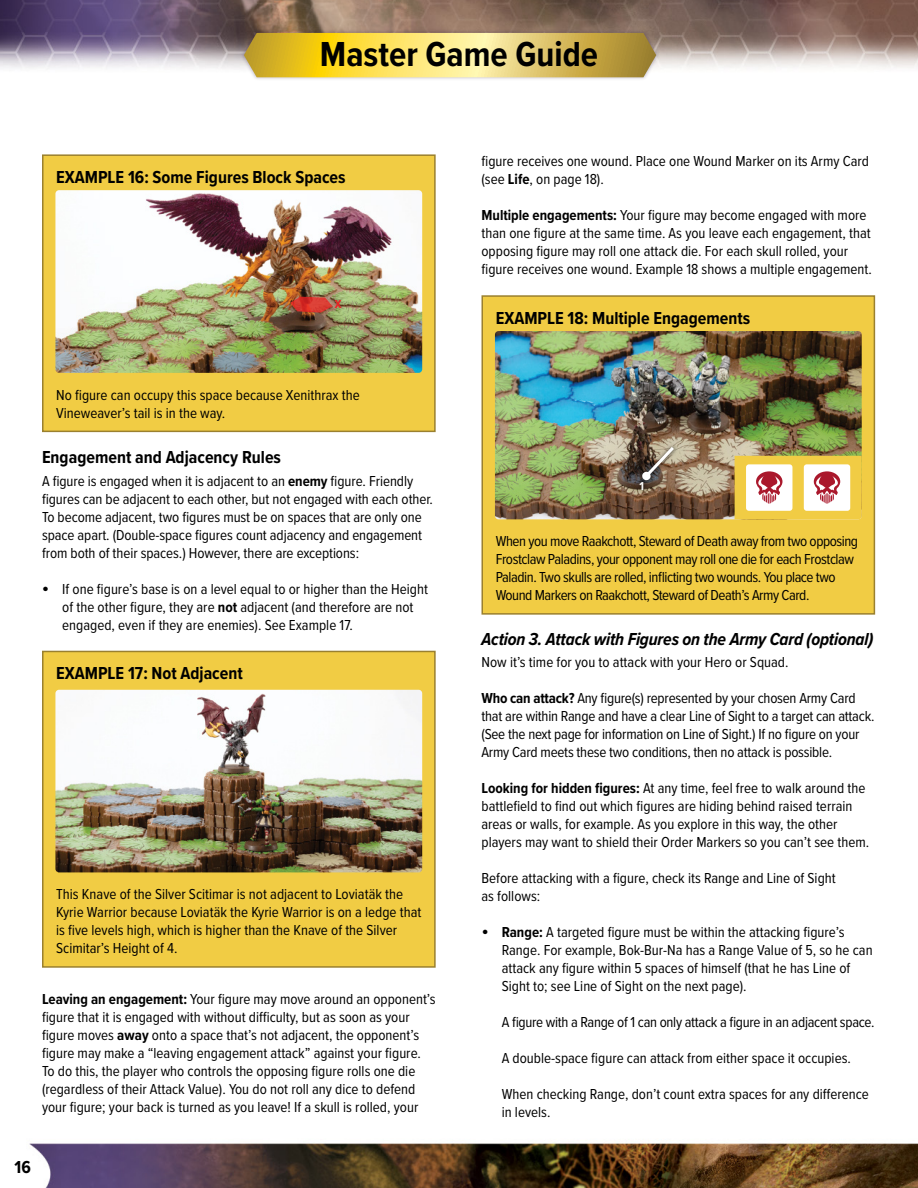
<style>
.page{position:relative;width:918px;height:1188px;background:#fff}
.page>*{position:absolute;margin:0;border:0;box-sizing:border-box;transform-origin:0 0}
.t1{font:700 36px "Proxima Nova Cond";color:#000}
.t2{font:700 18px "Proxima Nova Cond";color:#000}
.t3{font:italic 700 18px "Proxima Nova Cond";letter-spacing:-.01em;color:#000}
.t4{font:15px/18px "Proxima Nova Cond";color:#000}
.t5{font:15px/18px "Proxima Nova Cond";letter-spacing:-.03em;color:#000}
.t6{font:15px "Proxima Nova Cond";letter-spacing:-.02em;color:#000}
.t7{font:700 12px "Proxima Nova Cond";color:#ed2124}
.t8{font:700 12px "Proxima Nova Cond";color:#fff}
.s1{font-weight:700}
.s2{font-size:21px}
</style>
<div class="page">
<img style="left:0;top:0;width:918px;height:1188px">
<img style="left:239px;top:27px;width:421px;height:54px">
<svg style="left:244px;top:33px;width:412px;height:44px;background:#e3c858"></svg>
<div style="left:43px;top:155px;width:392px;height:276px;background:#f1cc44"></div>
<img style="left:55px;top:190px;width:367px;height:183px">
<svg style="left:290px;top:297px;width:43px;height:16px"></svg>
<div style="left:42px;top:154px;width:394px;height:278px;border:2px solid #9a802f"></div>
<div style="left:43px;top:651px;width:392px;height:316px;background:#f1cc44"></div>
<img style="left:55px;top:690px;width:367px;height:182px">
<div style="left:42px;top:651px;width:394px;height:317px;border:2px solid #9a802f"></div>
<div style="left:482px;top:296px;width:392px;height:318px;background:#f1cc44"></div>
<img style="left:495px;top:331px;width:367px;height:188px">
<svg style="left:735px;top:456px;width:127px;height:63px"></svg>
<div style="left:636px;top:478px;width:12px;height:16px;background:#000;opacity:.75"></div>
<div style="left:638px;top:443px;width:40px;height:42px;background:#000;opacity:.75"></div>
<svg style="left:642px;top:444px;width:35px;height:36px"></svg>
<svg style="left:642px;top:471px;width:9px;height:10px"></svg>
<div style="left:482px;top:295px;width:393px;height:320px;border:2px solid #9a802f"></div>
<h1 class="t1" style="left:320px;top:27px;width:280px">Master Game Guide</h1>
<p class="t2" style="left:56px;top:164px;width:291px">EXAMPLE 16: Some Figures Block Spaces</p>
<p class="t7" style="left:335px;top:296px;width:8px">X</p>
<p class="t4" style="left:56px;top:385px;width:305px">No figure can occupy this space because Xenithrax the<br>Vineweaver’s tail is in the way.</p>
<p class="t2" style="left:42px;top:444px;width:241px">Engagement and Adjacency Rules</p>
<p class="t4" style="left:42px;top:471px;width:393px">A figure is engaged when it is adjacent to an <span class="s1">enemy</span> figure. Friendly figures can be adjacent to each other, but not engaged with each other.<br>To become adjacent, two figures must be on spaces that are only one space apart. (Double-space figures count adjacency and engagement from both of their spaces.) However, there are exceptions:</p>
<p class="t4" style="left:62px;top:579px;width:367px;text-indent:-20px"><span class="s2">•</span> If one figure’s base is on a level equal to or higher than the Height of the other figure, they are <span class="s1">not</span> adjacent (and therefore are not engaged, even if they are enemies). See Example 17.</p>
<p class="t2" style="left:56px;top:660px;width:188px">EXAMPLE 17: Not Adjacent</p>
<p class="t4" style="left:56px;top:885px;width:367px">This Knave of the Silver Scitimar is not adjacent to Loviatäk the Kyrie Warrior because Loviatäk the Kyrie Warrior is on a ledge that is five levels high, which is higher than the Knave of the Silver Scimitar’s Height of 4.</p>
<p class="t4" style="left:42px;top:989px;width:395px"><span class="s1">Leaving an engagement:</span> Your figure may move around an opponent’s figure that it is engaged with without difficulty, but as soon as your figure moves <span class="s1">away</span> onto a space that’s not adjacent, the opponent’s figure may make a “leaving engagement attack” against your figure.<br>To do this, the player who controls the opposing figure rolls one die (regardless of their Attack Value). You do not roll any dice to defend your figure; your back is turned as you leave! If a skull is rolled, your</p>
<p class="t2" style="left:15px;top:1154px;width:18px">16</p>
<p class="t4" style="left:482px;top:152px;width:389px">figure receives one wound. Place one Wound Marker on its Army Card (see <span class="s1">Life</span>, on page 18).</p>
<p class="t4" style="left:482px;top:206px;width:392px"><span class="s1">Multiple engagements:</span> Your figure may become engaged with more than one figure at the same time. As you leave each engagement, that opposing figure may roll one attack die. For each skull rolled, your figure receives one wound. Example 18 shows a multiple engagement.</p>
<p class="t2" style="left:496px;top:305px;width:256px">EXAMPLE 18: Multiple Engagements</p>
<p class="t8" style="left:640px;top:477px;width:6px">1</p>
<p class="t5" style="left:496px;top:532px;width:364px">When you move Raakchott, Steward of Death away from two opposing Frostclaw Paladins, your opponent may roll one die for each Frostclaw Paladin. Two skulls are rolled, inflicting two wounds. You place two Wound Markers on Raakchott, Steward of Death’s Army Card.</p>
<p class="t3" style="left:482px;top:626px;width:393px">Action 3. Attack with Figures on the Army Card (optional)</p>
<p class="t4" style="left:482px;top:653px;width:309px">Now it’s time for you to attack with your Hero or Squad.</p>
<p class="t4" style="left:482px;top:689px;width:395px"><span class="s1">Who can attack?</span> Any figure(s) represented by your chosen Army Card that are within Range and have a clear Line of Sight to a target can attack. (See the next page for information on Line of Sight.) If no figure on your Army Card meets these two conditions, then no attack is possible.</p>
<p class="t4" style="left:482px;top:779px;width:389px"><span class="s1">Looking for hidden figures:</span> At any time, feel free to walk around the battlefield to find out which figures are hiding behind raised terrain areas or walls, for example. As you explore in this way, the other players may want to shield their Order Markers so you can’t see them.</p>
<p class="t4" style="left:482px;top:869px;width:356px">Before attacking with a figure, check its Range and Line of Sight as follows:</p>
<p class="t4" style="left:502px;top:923px;width:372px;text-indent:-20px"><span class="s2">•</span> <span class="s1">Range:</span> A targeted figure must be within the attacking figure’s Range. For example, Bok-Bur-Na has a Range Value of 5, so he can attack any figure within 5 spaces of himself (that he has Line of Sight to; see Line of Sight on the next page).</p>
<p class="t6" style="left:502px;top:1011px;width:374px">A figure with a Range of 1 can only attack a figure in an adjacent space.</p>
<p class="t4" style="left:502px;top:1049px;width:351px">A double-space figure can attack from either space it occupies.</p>
<p class="t4" style="left:502px;top:1085px;width:369px">When checking Range, don’t count extra spaces for any difference in levels.</p>
</div>
